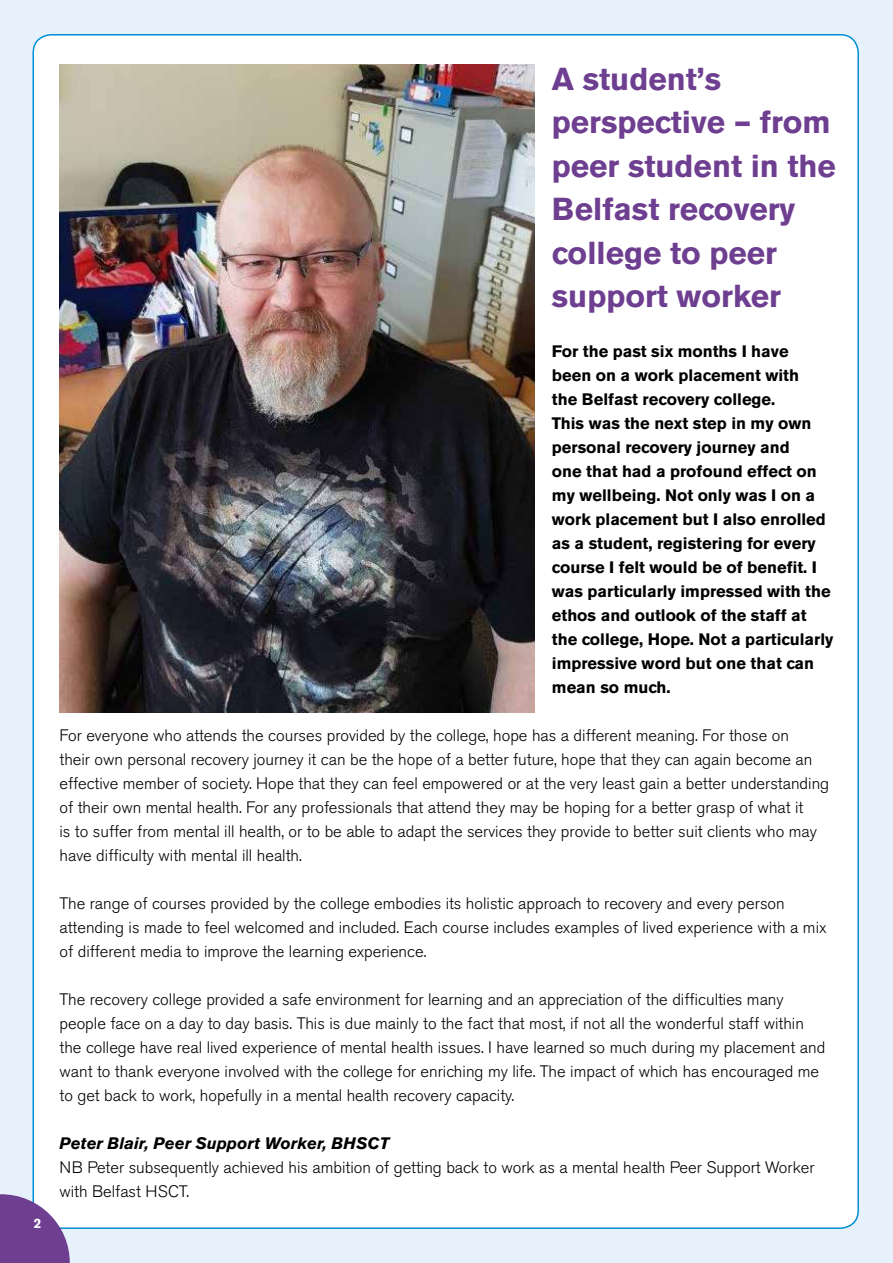
<style>
.page{position:relative;width:893px;height:1263px;background:#e6f1fc}
.page>*{position:absolute;margin:0;border:0;box-sizing:border-box;transform-origin:0 0}
.t1{font:700 31.5px/43.5px "Akzidenz Grotesk BE";color:#6e3e90}
.t2{font:300 16.5px/24px "Akzidenz Grotesk BE";color:#000}
.t3{font:700 16.5px/24px "Akzidenz Grotesk BE";color:#000}
.t4{font:italic 700 16.5px "Akzidenz Grotesk BE";color:#000}
.t5{font:700 13.5px "Akzidenz Grotesk BE";color:#fff}
</style>
<div class="page">
<div style="left:33px;top:35px;width:825px;height:1193px;background:#fff;border-radius:18px"></div>
<svg style="left:0;top:1194px;width:70px;height:69px"></svg>
<img style="left:60px;top:64px;width:475px;height:649px">
<p class="t5" style="left:34px;top:1216px;width:9px">2</p>
<h1 class="t1" style="left:552px;top:57px;width:286px">A student’s perspective – from peer student in the<br>Belfast recovery college to peer support worker</h1>
<p class="t3" style="left:552px;top:339px;width:283px">For the past six months I have<br>been on a work placement with<br>the Belfast recovery college.<br>This was the next step in my own personal recovery journey and<br>one that had a profound effect on my wellbeing. Not only was I on a work placement but I also enrolled as a student, registering for every course I felt would be of benefit. I was particularly impressed with the ethos and outlook of the staff at the college, Hope. Not a particularly impressive word but one that can mean so much.</p>
<p class="t2" style="left:60px;top:724px;width:771px">For everyone who attends the courses provided by the college, hope has a different meaning. For those on<br>their own personal recovery journey it can be the hope of a better future, hope that they can again become an effective member of society. Hope that they can feel empowered or at the very least gain a better understanding of their own mental health. For any professionals that attend they may be hoping for a better grasp of what it<br>is to suffer from mental ill health, or to be able to adapt the services they provide to better suit clients who may have difficulty with mental ill health.</p>
<p class="t2" style="left:60px;top:892px;width:769px">The range of courses provided by the college embodies its holistic approach to recovery and every person attending is made to feel welcomed and included. Each course includes examples of lived experience with a mix of different media to improve the learning experience.</p>
<p class="t2" style="left:60px;top:988px;width:767px">The recovery college provided a safe environment for learning and an appreciation of the difficulties many people face on a day to day basis. This is due mainly to the fact that most, if not all the wonderful staff within the college have real lived experience of mental health issues. I have learned so much during my placement and want to thank everyone involved with the college for enriching my life. The impact of which has encouraged me to get back to work, hopefully in a mental health recovery capacity.</p>
<p class="t4" style="left:60px;top:1133px;width:332px">Peter Blair, Peer Support Worker, BHSCT</p>
<p class="t2" style="left:60px;top:1156px;width:757px">NB Peter subsequently achieved his ambition of getting back to work as a mental health Peer Support Worker with Belfast HSCT.</p>
</div>
